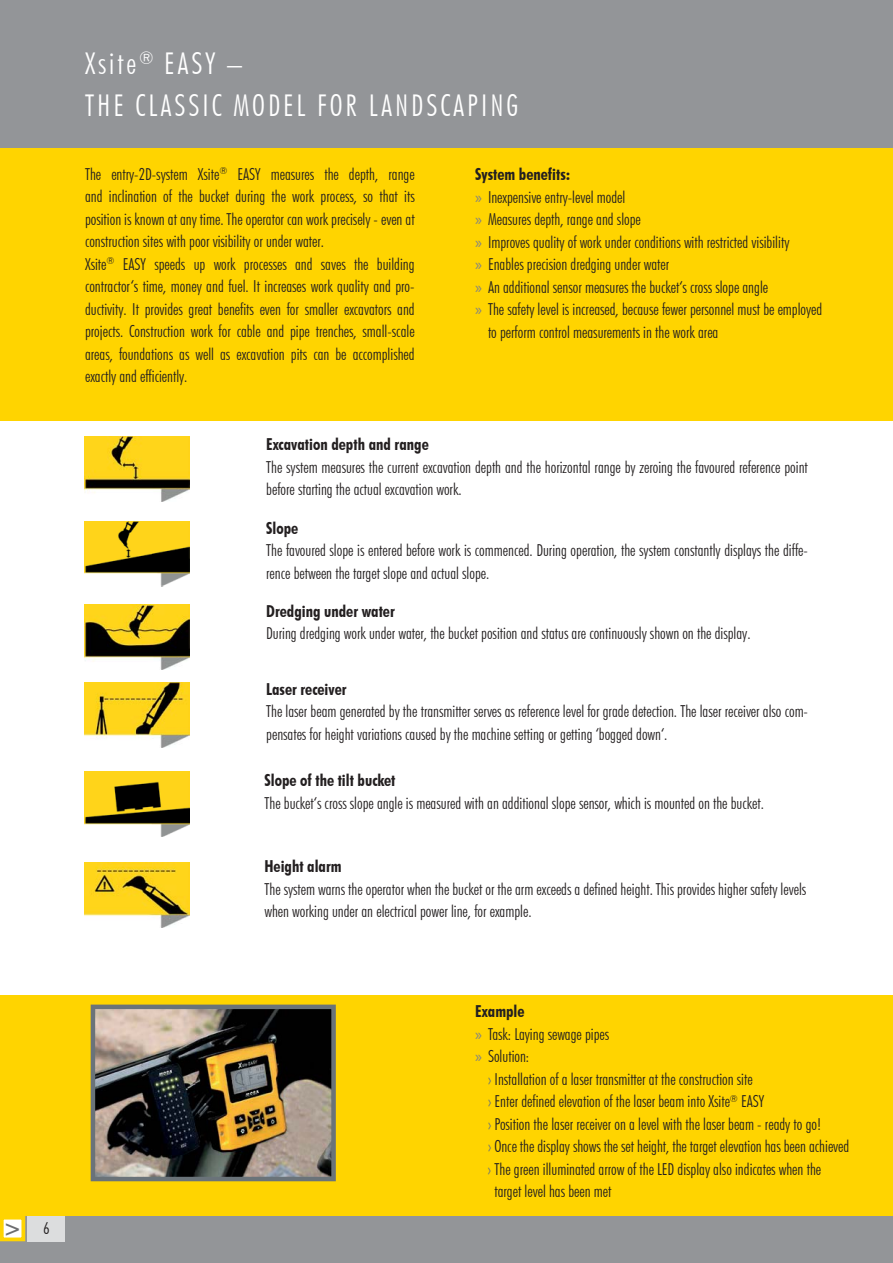
<style>
.page{position:relative;width:893px;height:1263px;background:#fff}
.page>*{position:absolute;margin:0;border:0;box-sizing:border-box;transform-origin:0 0}
.t1{font:300 condensed 30px/42px "Futura BT";letter-spacing:.1em;color:#fff}
.t2{font:700 condensed 22.5px "Futura BT";color:#6d6e70}
.t3{font:300 condensed 16.5px/22.5px "Futura BT";color:#231f20}
.t4{font:700 condensed 16.5px "Futura BT";color:#231f20}
.s1{font-family:"Myriad Pro";font-weight:400;font-stretch:normal;color:#808285}
.s2{font-weight:700}
.s3{color:#6a7379}
</style>
<div class="page">
<div style="left:0;top:0;width:893px;height:149px;background:#939598"></div>
<div style="left:0;top:148px;width:893px;height:272px;background:#ffd400"></div>
<div style="left:0;top:995px;width:893px;height:221px;background:#ffd400"></div>
<div style="left:0;top:1216px;width:893px;height:47px;background:#939598"></div>
<div style="left:2px;top:1218px;width:21px;height:21px;background:#fff"></div>
<div style="left:0;top:1216px;width:25px;height:25px;border:4px solid #ffd400"></div>
<div style="left:27px;top:1216px;width:38px;height:25px;background:#dcddde"></div>
<img style="left:96px;top:1010px;width:235px;height:166px">
<div style="left:91px;top:1005px;width:245px;height:176px;border:4px solid #6a7379"></div>
<img style="left:85px;top:437px;width:105px;height:65px">
<img style="left:85px;top:521px;width:105px;height:65px">
<img style="left:85px;top:605px;width:105px;height:65px">
<img style="left:85px;top:683px;width:105px;height:65px">
<img style="left:85px;top:772px;width:105px;height:65px">
<img style="left:85px;top:863px;width:105px;height:65px">
<h2 class="t2" style="left:3px;top:1214px;width:20px">&gt;</h2>
<p class="t3" style="left:43px;top:1217px;width:8px">6</p>
<h1 class="t1" style="left:85px;top:42px;width:434px">Xsite<sup>®</sup> EASY –<br>THE CLASSIC MODEL FOR LANDSCAPING</h1>
<p class="t3" style="left:85px;top:162px;width:331px">The entry-2D-system Xsite<sup>®</sup> EASY measures the depth, range and inclination of the bucket during the work process, so that its position is known at any time. The operator can work precisely - even at construction sites with poor visibility or under water.<br>Xsite<sup>®</sup> EASY speeds up work processes and saves the building contractor‘s time, money and fuel. It increases work quality and pro&shy;ductivity. It provides great benefits even for smaller excavators and projects. Construction work for cable and pipe trenches, small-scale areas, foundations as well as excavation pits can be accomplished exactly and efficiently.</p>
<p class="t4" style="left:475px;top:164px;width:97px">System benefits:</p>
<p class="t3" style="left:475px;top:186px;width:152px"><span class="s1">»</span> Inexpensive entry-level model</p>
<p class="t3" style="left:475px;top:208px;width:167px"><span class="s1">»</span> Measures depth, range and slope</p>
<p class="t3" style="left:475px;top:231px;width:316px"><span class="s1">»</span> Improves quality of work under conditions with restricted visibility</p>
<p class="t3" style="left:475px;top:253px;width:196px"><span class="s1">»</span> Enables precision dredging under water</p>
<p class="t3" style="left:475px;top:276px;width:294px"><span class="s1">»</span> An additional sensor measures the bucket‘s cross slope angle</p>
<p class="t3" style="left:475px;top:298px;width:349px"><span class="s1">»</span> The safety level is increased, because fewer personnel must be employed</p>
<p class="t3" style="left:488px;top:321px;width:232px">to perform control measurements in the work area</p>
<p class="t4" style="left:266px;top:434px;width:164px">Excavation depth and range</p>
<p class="t3" style="left:266px;top:455px;width:543px">The system measures the current excavation depth and the horizontal range by zeroing the favoured reference point before starting the actual excavation work.</p>
<p class="t4" style="left:266px;top:518px;width:34px">Slope</p>
<p class="t3" style="left:266px;top:539px;width:543px">The favoured slope is entered before work is commenced. During operation, the system constantly displays the diffe&shy;rence between the target slope and actual slope.</p>
<p class="t4" style="left:266px;top:601px;width:130px">Dredging under water</p>
<p class="t3" style="left:266px;top:622px;width:486px">During dredging work under water, the bucket position and status are continuously shown on the display.</p>
<p class="t4" style="left:266px;top:679px;width:82px">Laser receiver</p>
<p class="t3" style="left:266px;top:700px;width:543px">The laser beam generated by the transmitter serves as reference level for grade detection. The laser receiver also com&shy;pensates for height variations caused by the machine setting or getting ‘bogged down‘.</p>
<p class="t4" style="left:264px;top:770px;width:133px">Slope of the tilt bucket</p>
<p class="t3" style="left:264px;top:791px;width:501px">The bucket‘s cross slope angle is measured with an additional slope sensor, which is mounted on the bucket.</p>
<p class="t4" style="left:264px;top:857px;width:79px">Height alarm</p>
<p class="t3" style="left:264px;top:878px;width:543px">The system warns the operator when the bucket or the arm exceeds a defined height. This provides higher safety levels when working under an electrical power line, for example.</p>
<p class="t3" style="left:475px;top:1000px;width:135px"><span class="s2">Example<br></span><span class="s1">»</span> Task: Laying sewage pipes <span class="s1">»</span> Solution:</p>
<p class="t3" style="left:488px;top:1067px;width:266px"><span class="s3">›</span> Installation of a laser transmitter at the construction site</p>
<p class="t3" style="left:488px;top:1090px;width:278px"><span class="s3">›</span> Enter defined elevation of the laser beam into Xsite<sup>®</sup> EASY</p>
<p class="t3" style="left:488px;top:1112px;width:335px"><span class="s3">›</span> Position the laser receiver on a level with the laser beam - ready to go!</p>
<p class="t3" style="left:488px;top:1135px;width:363px"><span class="s3">›</span> Once the display shows the set height, the target elevation has been achieved</p>
<p class="t3" style="left:488px;top:1157px;width:335px"><span class="s3">›</span> The green illuminated arrow of the LED display also indicates when the</p>
<p class="t3" style="left:494px;top:1180px;width:119px">target level has been met</p>
</div>
